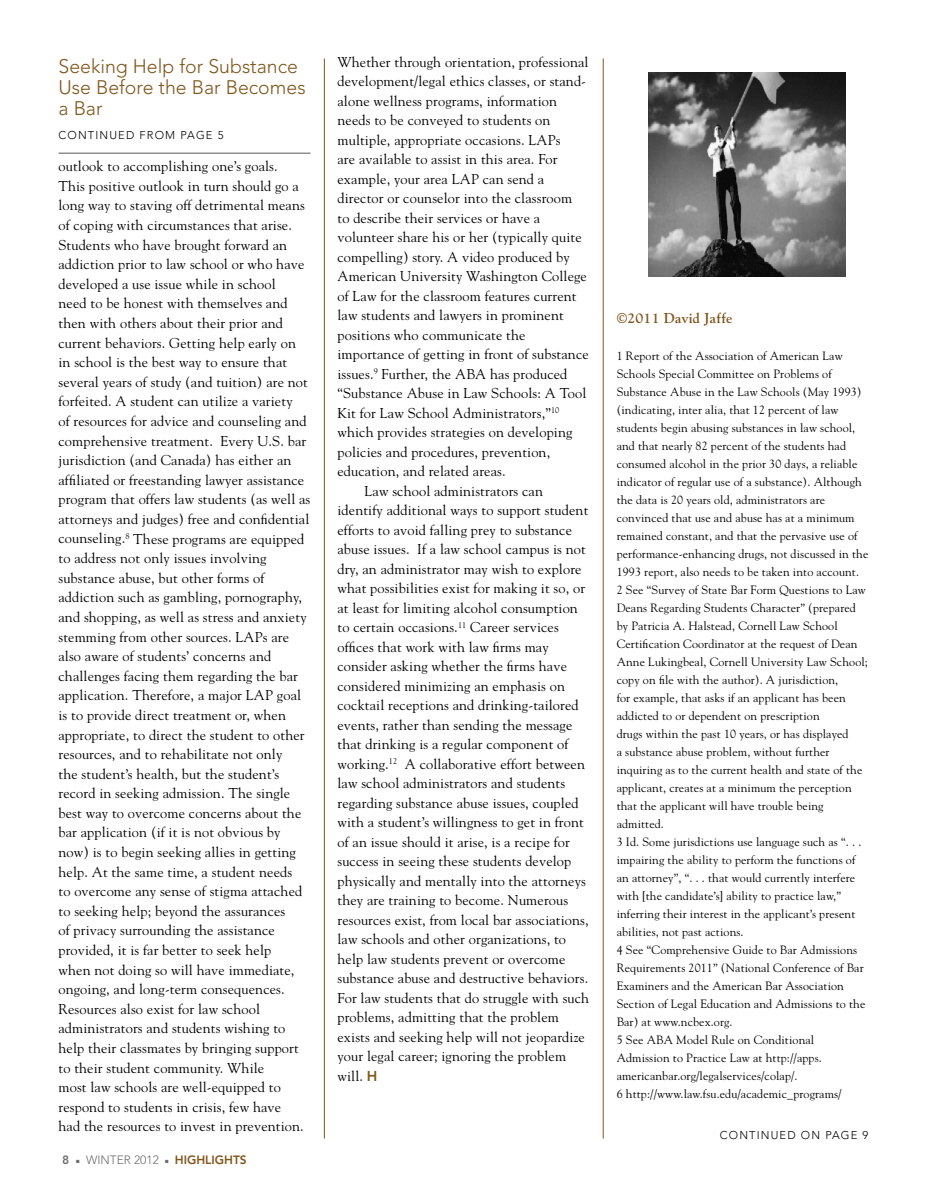
<style>
.page{position:relative;width:927px;height:1197px;background:#fff}
.page>*{position:absolute;margin:0;border:0;box-sizing:border-box;transform-origin:0 0}
.BODY____title{font:300 19.5px/21px "Avenir LT Std";color:#80561b}
.BODY____drop_cap_fir{font:14.25px/19.5px "Goudy Std";letter-spacing:.01em;color:#000}
.BODY____drop_cap_fir-2{font:700 14.25px "Goudy Std";letter-spacing:.01em;color:#80561b}
.BODY____drop_cap_fir-3{font:12px/18px "Goudy Std";letter-spacing:.01em;color:#000}
.t1{font:300 12px "Avenir LT Std";color:#6d6e71}
.t2{font:800 12px "Avenir LT Std";color:#80561b}
.t3{font:800 12px "Avenir LT Std";color:#6d6e71}
.JUMP____continued{font:300 11.25px "Avenir LT Std";letter-spacing:.1em;color:#000}
.jumps{font:300 11.25px "Avenir LT Std";letter-spacing:.1em;color:#000}
.s1{color:#6d6e71}
.s2{font-family:"Avenir LT Std";font-weight:800;color:#80561b}
</style>
<div class="page">
<hr style="left:324px;top:58px;width:1px;height:1080px;background:#80561b">
<hr style="left:603px;top:58px;width:1px;height:1080px;background:#80561b">
<img style="left:649px;top:72px;width:196px;height:205px">
<hr style="left:58px;top:153px;width:252px;height:1px;background:#58595b">
<p class="BODY____title" style="left:58px;top:56px;width:249px">Seeking Help for Substance<br>Use Before the Bar Becomes a Bar</p>
<p class="JUMP____continued" style="left:58px;top:129px;width:167px">CONTINUED FROM PAGE 5</p>
<p class="BODY____drop_cap_fir" style="left:58px;top:156px;width:253px">outlook to accomplishing one’s goals.<br>This positive outlook in turn should go a long way to staving off detrimental means of coping with circumstances that arise.<br>Students who have brought forward an addiction prior to law school or who have developed a use issue while in school<br>need to be honest with themselves and then with others about their prior and current behaviors. Getting help early on in school is the best way to ensure that several years of study (and tuition) are not forfeited. A student can utilize a variety<br>of resources for advice and counseling and comprehensive treatment. Every U.S. bar jurisdiction (and Canada) has either an affiliated or freestanding lawyer assistance program that offers law students (as well as attorneys and judges) free and confidential counseling.<sup>8</sup> These programs are equipped to address not only issues involving substance abuse, but other forms of addiction such as gambling, pornography, and shopping, as well as stress and anxiety stemming from other sources. LAPs are also aware of students’ concerns and challenges facing them regarding the bar application. Therefore, a major LAP goal is to provide direct treatment or, when appropriate, to direct the student to other resources, and to rehabilitate not only<br>the student’s health, but the student’s record in seeking admission. The single best way to overcome concerns about the bar application (if it is not obvious by now) is to begin seeking allies in getting help. At the same time, a student needs<br>to overcome any sense of stigma attached to seeking help; beyond the assurances<br>of privacy surrounding the assistance provided, it is far better to seek help<br>when not doing so will have immediate, ongoing, and long-term consequences.<br>Resources also exist for law school administrators and students wishing to help their classmates by bringing support to their student community. While<br>most law schools are well-equipped to respond to students in crisis, few have<br>had the resources to invest in prevention.</p>
<p class="t3" style="left:62px;top:1153px;width:9px">8</p>
<p class="t1" style="left:76px;top:1153px;width:84px">■ WINTER 2012</p>
<p class="t2" style="left:165px;top:1153px;width:83px"><span class="s1">■</span> HIGHLIGHTS</p>
<p class="BODY____drop_cap_fir" style="left:337px;top:52px;width:253px">Whether through orientation, professional development/legal ethics classes, or stand&shy;alone wellness programs, information needs to be conveyed to students on multiple, appropriate occasions. LAPs<br>are available to assist in this area. For example, your area LAP can send a director or counselor into the classroom<br>to describe their services or have a volunteer share his or her (typically quite compelling) story. A video produced by American University Washington College of Law for the classroom features current law students and lawyers in prominent positions who communicate the importance of getting in front of substance issues.<sup>9</sup> Further, the ABA has produced “Substance Abuse in Law Schools: A Tool Kit for Law School Administrators,”<sup>10 </sup>which provides strategies on developing policies and procedures, prevention, education, and related areas.</p>
<p class="BODY____drop_cap_fir" style="left:337px;top:481px;width:253px;text-indent:27px">Law school administrators can identify additional ways to support student efforts to avoid falling prey to substance abuse issues. If a law school campus is not dry, an administrator may wish to explore what possibilities exist for making it so, or at least for limiting alcohol consumption to certain occasions.<sup>11</sup> Career services offices that work with law firms may consider asking whether the firms have considered minimizing an emphasis on cocktail receptions and drinking-tailored events, rather than sending the message that drinking is a regular component of working.<sup>12</sup> A collaborative effort between law school administrators and students regarding substance abuse issues, coupled with a student’s willingness to get in front of an issue should it arise, is a recipe for success in seeing these students develop physically and mentally into the attorneys they are training to become. Numerous resources exist, from local bar associations, law schools and other organizations, to help law students prevent or overcome substance abuse and destructive behaviors.<br>For law students that do struggle with such problems, admitting that the problem exists and seeking help will not jeopardize your legal career; ignoring the problem will. <span class="s2">H</span></p>
<p class="BODY____drop_cap_fir-2" style="left:617px;top:309px;width:117px">©2011 David Jaffe</p>
<p class="BODY____drop_cap_fir-3" style="left:617px;top:347px;width:253px">1 Report of the Association of American Law Schools Special Committee on Problems of Substance Abuse in the Law Schools (May 1993) (indicating, inter alia, that 12 percent of law students begin abusing substances in law school, and that nearly 82 percent of the students had consumed alcohol in the prior 30 days, a reliable indicator of regular use of a substance). Although the data is 20 years old, administrators are convinced that use and abuse has at a minimum remained constant, and that the pervasive use of performance-enhancing drugs, not discussed in the 1993 report, also needs to be taken into account.</p>
<p class="BODY____drop_cap_fir-3" style="left:617px;top:581px;width:253px">2 See “Survey of State Bar Form Questions to Law Deans Regarding Students Character” (prepared by Patricia A. Halstead, Cornell Law School Certification Coordinator at the request of Dean Anne Lukingbeal, Cornell University Law School; copy on file with the author). A jurisdiction,<br>for example, that asks if an applicant has been addicted to or dependent on prescription</p>
<p class="BODY____drop_cap_fir-3" style="left:617px;top:725px;width:247px">drugs within the past 10 years, or has displayed<br>a substance abuse problem, without further inquiring as to the current health and state of the applicant, creates at a minimum the perception that the applicant will have trouble being admitted.</p>
<p class="BODY____drop_cap_fir-3" style="left:617px;top:833px;width:246px">3 Id. Some jurisdictions use language such as “. . . impairing the ability to perform the functions of an attorney”, “. . . that would currently interfere with [the candidate’s] ability to practice law,” inferring their interest in the applicant’s present abilities, not past actions.</p>
<p class="BODY____drop_cap_fir-3" style="left:617px;top:941px;width:250px">4 See “Comprehensive Guide to Bar Admissions Requirements 2011” (National Conference of Bar Examiners and the American Bar Association Section of Legal Education and Admissions to the Bar) at www.ncbex.org.</p>
<p class="BODY____drop_cap_fir-3" style="left:617px;top:1031px;width:207px">5 See ABA Model Rule on Conditional<br>Admission to Practice Law at http://apps. americanbar.org/legalservices/colap/.</p>
<p class="BODY____drop_cap_fir-3" style="left:617px;top:1085px;width:226px">6 http://www.law.fsu.edu/academic_programs/</p>
<p class="jumps" style="left:720px;top:1128px;width:150px">CONTINUED ON PAGE 9</p>
</div>
